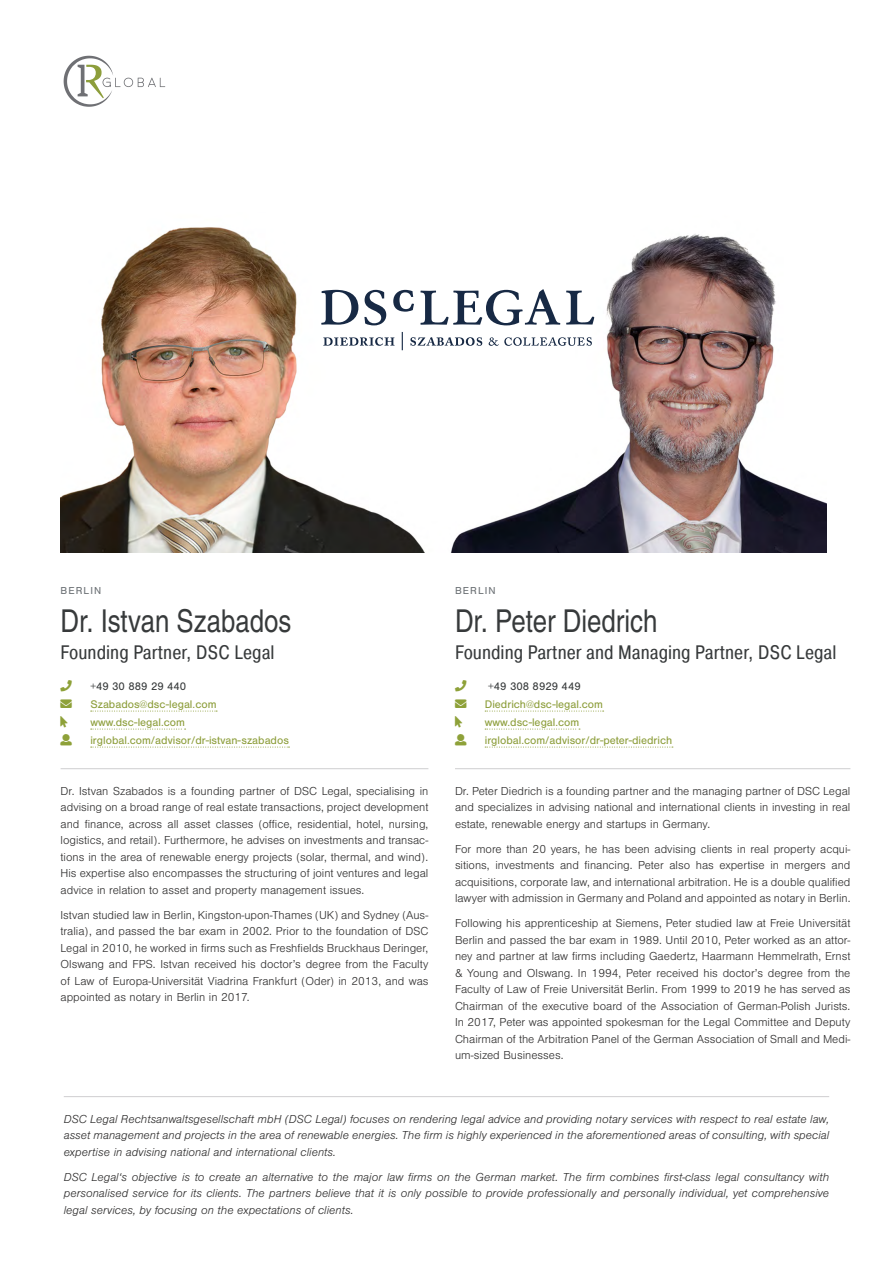
<style>
.page{position:relative;width:893px;height:1263px;background:#fff}
.page>*{position:absolute;margin:0;border:0;box-sizing:border-box;transform-origin:0 0}
.t1{font:31.5px "Nimbus San Con L";color:#373a3b}
.t2{font:19.5px "Pragmatica Cond";color:#373a3b}
.t3{font:300 12px/16.5px "Nimbus San";color:#302f2f;text-align:justify}
.t4{font:italic 300 12px/16.5px "Nimbus San";color:#302f2f;text-align:justify}
.t5{font:11.4px/18px "Nimbus San";color:#8d9e3b}
.t6{font:11.4px "Nimbus San";color:#373a3b}
.t7{font:10.5px "Nimbus San";letter-spacing:.1em;color:#6b7074}
.s1{color:#8ea139}
</style>
<div class="page">
<img style="left:61px;top:227px;width:765px;height:326px">
<svg style="left:91px;top:711px;width:126px;height:1px"></svg>
<svg style="left:91px;top:729px;width:95px;height:1px"></svg>
<svg style="left:91px;top:747px;width:198px;height:1px"></svg>
<hr style="left:61px;top:768px;width:367px;height:1px;background:#cfced0">
<svg style="left:485px;top:711px;width:119px;height:1px"></svg>
<svg style="left:485px;top:729px;width:95px;height:1px"></svg>
<svg style="left:485px;top:747px;width:188px;height:1px"></svg>
<hr style="left:455px;top:768px;width:395px;height:1px;background:#cfced0">
<hr style="left:64px;top:1096px;width:765px;height:1px;background:#cfced0">
<svg style="left:321px;top:357px;width:273px;height:11px"></svg>
<svg style="left:321px;top:289px;width:273px;height:61px"></svg>
<svg style="left:64px;top:56px;width:101px;height:51px"></svg>
<p class="t7" style="left:61px;top:585px;width:42px">BERLIN</p>
<h1 class="t1" style="left:61px;top:598px;width:232px">Dr. Istvan Szabados</h1>
<h2 class="t2" style="left:61px;top:640px;width:215px">Founding Partner, DSC Legal</h2>
<p class="t6" style="left:90px;top:680px;width:97px">+49 30 889 29 440</p>
<p class="t5" style="left:90px;top:695px;width:200px;text-indent:-30px"><span class="s1">→</span> Szabados@dsc-legal.com www.dsc-legal.com irglobal.com/advisor/dr-istvan-szabados</p>
<p class="t3" style="left:61px;top:783px;width:369px">Dr. Istvan Szabados is a founding partner of DSC Legal, specialising in advising on a broad range of real estate transactions, project development and finance, across all asset classes (office, residential, hotel, nursing, logistics, and retail). Furthermore, he advises on investments and transac&shy;tions in the area of renewable energy projects (solar, thermal, and wind).<br>His expertise also encompasses the structuring of joint ventures and legal advice in relation to asset and property management issues.</p>
<p class="t3" style="left:61px;top:907px;width:369px">Istvan studied law in Berlin, Kingston-upon-Thames (UK) and Sydney (Aus&shy;tralia), and passed the bar exam in 2002. Prior to the foundation of DSC Legal in 2010, he worked in firms such as Freshfields Bruckhaus Deringer, Olswang and FPS. Istvan received his doctor’s degree from the Faculty of Law of Europa-Universität Viadrina Frankfurt (Oder) in 2013, and was appointed as notary in Berlin in 2017.</p>
<p class="t7" style="left:455px;top:585px;width:42px">BERLIN</p>
<h1 class="t1" style="left:455px;top:598px;width:204px">Dr. Peter Diedrich</h1>
<h2 class="t2" style="left:455px;top:640px;width:383px">Founding Partner and Managing Partner, DSC Legal</h2>
<p class="t6" style="left:488px;top:680px;width:94px">+49 308 8929 449</p>
<p class="t5" style="left:485px;top:695px;width:189px;text-indent:-30px"><span class="s1">→</span> Diedrich@dsc-legal.com www.dsc-legal.com irglobal.com/advisor/dr-peter-diedrich</p>
<p class="t3" style="left:455px;top:783px;width:397px">Dr. Peter Diedrich is a founding partner and the managing partner of DSC Legal and specializes in advising national and international clients in investing in real estate, renewable energy and startups in Germany.</p>
<p class="t3" style="left:455px;top:841px;width:397px">For more than 20 years, he has been advising clients in real property acqui&shy;sitions, investments and financing. Peter also has expertise in mergers and acquisitions, corporate law, and international arbitration. He is a double qualified lawyer with admission in Germany and Poland and appointed as notary in Berlin.</p>
<p class="t3" style="left:455px;top:915px;width:397px">Following his apprenticeship at Siemens, Peter studied law at Freie Universität Berlin and passed the bar exam in 1989. Until 2010, Peter worked as an attor&shy;ney and partner at law firms including Gaedertz, Haarmann Hemmelrath, Ernst &amp; Young and Olswang. In 1994, Peter received his doctor’s degree from the Faculty of Law of Freie Universität Berlin. From 1999 to 2019 he has served as Chairman of the executive board of the Association of German-Polish Jurists.<br>In 2017, Peter was appointed spokesman for the Legal Committee and Deputy Chairman of the Arbitration Panel of the German Association of Small and Medi&shy;um-sized Businesses.</p>
<p class="t4" style="left:64px;top:1110px;width:767px">DSC Legal Rechtsanwaltsgesellschaft mbH (DSC Legal) focuses on rendering legal advice and providing notary services with respect to real estate law, asset management and projects in the area of renewable energies. The firm is highly experienced in the aforementioned areas of consulting, with special expertise in advising national and international clients.</p>
<p class="t4" style="left:64px;top:1168px;width:767px">DSC Legal‘s objective is to create an alternative to the major law firms on the German market. The firm combines first-class legal consultancy with personalised service for its clients. The partners believe that it is only possible to provide professionally and personally individual, yet comprehensive legal services, by focusing on the expectations of clients.</p>
</div>
